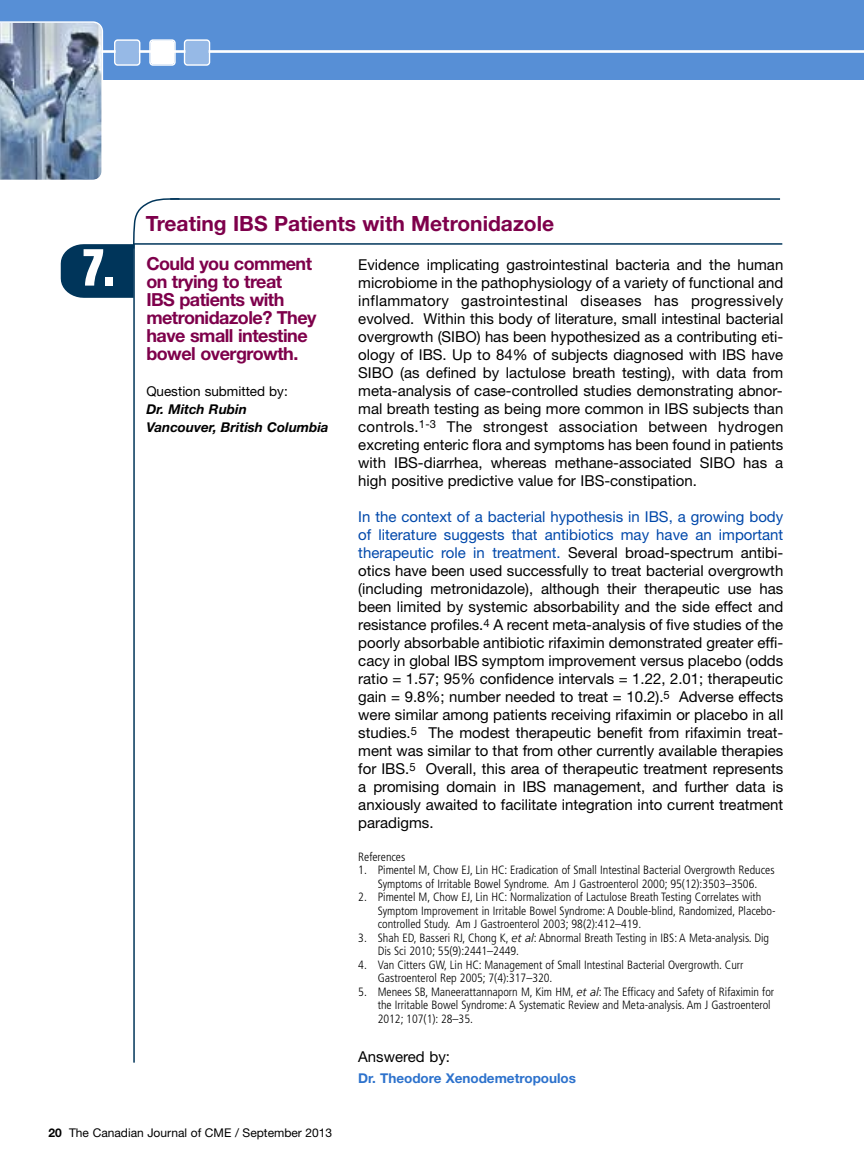
<style>
.page{position:relative;width:864px;height:1175px;background:#fff}
.page>*{position:absolute;margin:0;border:0;box-sizing:border-box;transform-origin:0 0}
.t1{font:700 condensed 54.45px "Aurora BT";color:#fff}
.t2{font:700 21px "Helvetica Neue";color:#7e004b}
.t3{font:700 18px/18px "Helvetica Neue";letter-spacing:-.03em;color:#7e004b}
.t4{font:15px/18px "Helvetica Neue";color:#000;text-align:justify}
.t5{font:italic 700 13.5px/18px "Helvetica Neue";color:#000}
.t6{font:700 13.5px "Helvetica Neue";color:#2d72cc}
.t7{font:13.5px "Helvetica Neue";color:#000}
.t8{font:300 condensed 12px/13.5px "Frutiger";color:#000}
.t9{font:12px "Helvetica Neue";color:#000}
.s1{color:#0048aa}
.s2{font-style:italic;font-stretch:normal}
.s3{font-weight:700}
</style>
<div class="page">
<div style="left:0;top:0;width:864px;height:80px;background:#578fd6"></div>
<hr style="left:7px;top:50px;width:857px;height:3px;background:#fff">
<hr style="left:133px;top:244px;width:2px;height:818px;background:#00355a">
<hr style="left:134px;top:243px;width:648px;height:2px;background:#00355a">
<hr style="left:170px;top:198px;width:610px;height:2px;background:#00355a">
<svg style="left:61px;top:198px;width:120px;height:100px"></svg>
<svg style="left:0;top:21px;width:103px;height:159px;background:#899cb3"></svg>
<svg style="left:114px;top:39px;width:26px;height:27px"></svg>
<svg style="left:149px;top:39px;width:27px;height:27px"></svg>
<svg style="left:184px;top:39px;width:26px;height:27px"></svg>
<h1 class="t1" style="left:84px;top:235px;width:33px">7.</h1>
<h2 class="t2" style="left:146px;top:216px;width:410px">Treating IBS Patients with Metronidazole</h2>
<p class="t3" style="left:146px;top:256px;width:172px">Could you comment on trying to treat<br>IBS patients with metronidazole? They have small intestine bowel overgrowth.</p>
<p class="t7" style="left:146px;top:386px;width:143px">Question submitted by:</p>
<p class="t5" style="left:146px;top:401px;width:184px">Dr. Mitch Rubin<br>Vancouver, British Columbia</p>
<p class="t4" style="left:358px;top:257px;width:427px">Evidence implicating gastrointestinal bacteria and the human microbiome in the pathophysiology of a variety of functional and inflammatory gastrointestinal diseases has progressively evolved. Within this body of literature, small intestinal bacterial overgrowth (SIBO) has been hypothesized as a contributing eti&shy;ology of IBS. Up to 84% of subjects diagnosed with IBS have SIBO (as defined by lactulose breath testing), with data from meta-analysis of case-controlled studies demonstrating abnor&shy;mal breath testing as being more common in IBS subjects than controls.<sup>1-3</sup> The strongest association between hydrogen excreting enteric flora and symptoms has been found in patients with IBS-diarrhea, whereas methane-associated SIBO has a high positive predictive value for IBS-constipation.</p>
<p class="t4" style="left:358px;top:509px;width:427px"><span class="s1">In the context of a bacterial hypothesis in IBS, a growing body of literature suggests that antibiotics may have an important therapeutic role in treatment.</span> Several broad-spectrum antibi&shy;otics have been used successfully to treat bacterial overgrowth (including metronidazole), although their therapeutic use has been limited by systemic absorbability and the side effect and resistance profiles.<sup>4</sup> A recent meta-analysis of five studies of the poorly absorbable antibiotic rifaximin demonstrated greater effi&shy;cacy in global IBS symptom improvement versus placebo (odds ratio = 1.57; 95% confidence intervals = 1.22, 2.01; therapeutic gain = 9.8%; number needed to treat = 10.2).<sup>5</sup> Adverse effects were similar among patients receiving rifaximin or placebo in all studies.<sup>5</sup> The modest therapeutic benefit from rifaximin treat&shy;ment was similar to that from other currently available therapies for IBS.<sup>5</sup> Overall, this area of therapeutic treatment represents a promising domain in IBS management, and further data is anxiously awaited to facilitate integration into current treatment paradigms.</p>
<p class="t8" style="left:358px;top:850px;width:49px">References</p>
<p class="t8" style="left:358px;top:864px;width:418px;text-align:center">1. Pimentel M, Chow EJ, Lin HC: Eradication of Small Intestinal Bacterial Overgrowth Reduces<br>Symptoms of Irritable Bowel Syndrome. Am J Gastroenterol 2000; 95(12):3503–3506.</p>
<p class="t8" style="left:378px;top:891px;width:399px;text-indent:-19px">2. Pimentel M, Chow EJ, Lin HC: Normalization of Lactulose Breath Testing Correlates with<br>Symptom Improvement in Irritable Bowel Syndrome: A Double-blind, Randomized, Placebo&shy;controlled Study. Am J Gastroenterol 2003; 98(2):412–419.</p>
<p class="t8" style="left:378px;top:931px;width:393px;text-indent:-19px">3. Shah ED, Basseri RJ, Chong K, <span class="s2">et al</span>: Abnormal Breath Testing in IBS: A Meta-analysis. Dig<br>Dis Sci 2010; 55(9):2441–2449.</p>
<p class="t8" style="left:378px;top:958px;width:367px;text-indent:-19px">4. Van Citters GW, Lin HC: Management of Small Intestinal Bacterial Overgrowth. Curr<br>Gastroenterol Rep 2005; 7(4):317–320.</p>
<p class="t8" style="left:378px;top:985px;width:398px;text-indent:-19px">5. Menees SB, Maneerattannaporn M, Kim HM, <span class="s2">et al</span>: The Efficacy and Safety of Rifaximin for the Irritable Bowel Syndrome: A Systematic Review and Meta-analysis. Am J Gastroenterol<br>2012; 107(1): 28–35.</p>
<p class="t4" style="left:358px;top:1049px;width:93px">Answered by:</p>
<p class="t6" style="left:358px;top:1073px;width:219px">Dr. Theodore Xenodemetropoulos</p>
<p class="t9" style="left:48px;top:1128px;width:285px"><span class="s3">20</span> The Canadian Journal of CME / September 2013</p>
</div>
